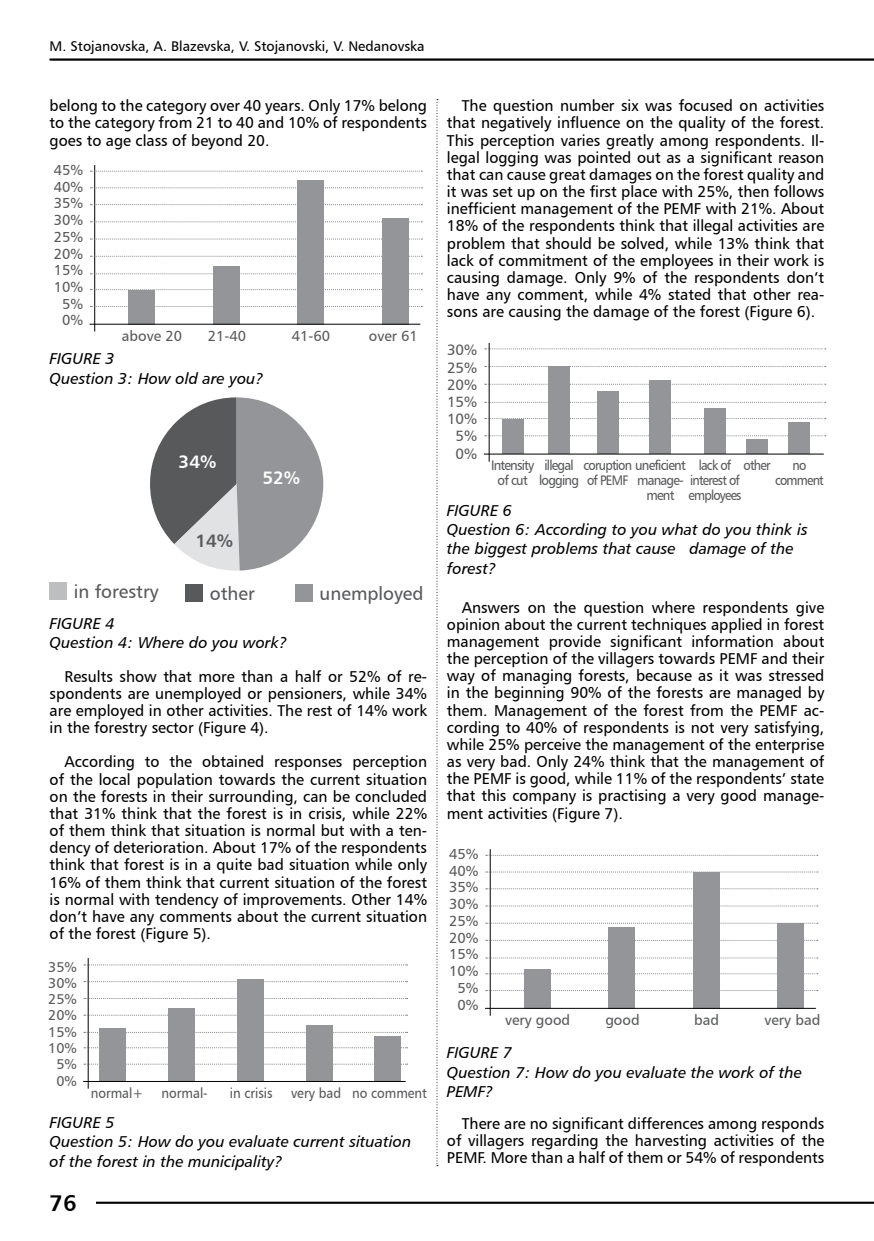
<style>
.page{position:relative;width:874px;height:1241px;background:#fff}
.page>*{position:absolute;margin:0;border:0;box-sizing:border-box;transform-origin:0 0}
.t1{font:22.75px "Humanist 777 BT Bold B";color:#000}
.t2{font:18.55px "Humanist 777 BT Roman B";color:#58595b}
.t3{font:18.03px "Humanist 777 BT Bold B";color:#fff}
.t4{font:18.03px "Humanist 777 BT Bold B";color:#58595b}
.t5{font:15.75px/17.2px "Humanist 777 BT Roman B";color:#000;text-align:justify}
.t6{font:15.75px/19.2px "Humanist 777 BT Italic B";color:#000}
.t7{font:14.88px/17.2px "Humanist 777 BT Roman B";color:#58595b;text-align:center}
.t8{font:14.53px/16.8px "Humanist 777 BT Roman B";color:#58595b;text-align:center}
.t9{font:14.17px "Humanist 777 BT Roman B";color:#58595b;scale:.92 1}
.t10{font:14.17px/16.3px "Humanist 777 BT Roman B";color:#58595b;text-align:center}
.t11{font:14px "Humanist 777 BT Roman B";color:#000}
.t12{font:13.83px/14.7px "Humanist 777 BT Roman B";letter-spacing:-.06em;color:#58595b;text-align:center;scale:.9 1}
.t13{font:13.83px/14.7px "Humanist 777 BT Roman B";letter-spacing:-.06em;color:#58595b;text-align:center;scale:.93 1}
</style>
<div class="page">
<hr style="left:50px;top:59px;width:823px;height:1px;background:#000">
<hr style="left:96px;top:1201px;width:777px;height:2px;background:#000">
<svg style="left:436px;top:99px;width:2px;height:1066px"></svg>
<hr style="left:94px;top:165px;width:1px;height:166px;background:#000">
<svg style="left:90px;top:171px;width:332px;height:1px"></svg>
<svg style="left:90px;top:187px;width:332px;height:1px"></svg>
<svg style="left:90px;top:204px;width:332px;height:1px"></svg>
<svg style="left:90px;top:221px;width:332px;height:1px"></svg>
<svg style="left:90px;top:238px;width:332px;height:1px"></svg>
<svg style="left:90px;top:256px;width:332px;height:1px"></svg>
<svg style="left:90px;top:273px;width:332px;height:1px"></svg>
<svg style="left:90px;top:289px;width:332px;height:1px"></svg>
<svg style="left:90px;top:306px;width:332px;height:1px"></svg>
<div style="left:128px;top:290px;width:27px;height:34px;background:#939598"></div>
<div style="left:212px;top:266px;width:27px;height:58px;background:#939598"></div>
<div style="left:297px;top:180px;width:27px;height:144px;background:#939598"></div>
<div style="left:381px;top:218px;width:27px;height:106px;background:#939598"></div>
<hr style="left:89px;top:324px;width:331px;height:1px;background:#000">
<hr style="left:489px;top:849px;width:1px;height:166px;background:#000">
<svg style="left:486px;top:854px;width:329px;height:1px"></svg>
<svg style="left:485px;top:871px;width:332px;height:1px"></svg>
<svg style="left:485px;top:888px;width:332px;height:1px"></svg>
<svg style="left:485px;top:905px;width:332px;height:1px"></svg>
<svg style="left:485px;top:922px;width:332px;height:1px"></svg>
<svg style="left:485px;top:957px;width:332px;height:1px"></svg>
<svg style="left:485px;top:973px;width:332px;height:1px"></svg>
<div style="left:523px;top:969px;width:27px;height:39px;background:#939598"></div>
<div style="left:608px;top:927px;width:26px;height:81px;background:#939598"></div>
<div style="left:692px;top:872px;width:27px;height:136px;background:#939598"></div>
<div style="left:776px;top:923px;width:27px;height:85px;background:#939598"></div>
<hr style="left:485px;top:1007px;width:330px;height:1px;background:#000">
<hr style="left:88px;top:957px;width:1px;height:131px;background:#000">
<svg style="left:84px;top:964px;width:323px;height:1px"></svg>
<svg style="left:84px;top:981px;width:323px;height:1px"></svg>
<svg style="left:84px;top:1014px;width:323px;height:1px"></svg>
<svg style="left:84px;top:1047px;width:323px;height:1px"></svg>
<svg style="left:84px;top:1063px;width:323px;height:1px"></svg>
<div style="left:100px;top:1028px;width:26px;height:53px;background:#939598"></div>
<div style="left:168px;top:1008px;width:26px;height:73px;background:#939598"></div>
<div style="left:237px;top:979px;width:26px;height:102px;background:#939598"></div>
<div style="left:306px;top:1025px;width:26px;height:56px;background:#939598"></div>
<div style="left:374px;top:1035px;width:27px;height:46px;background:#939598"></div>
<hr style="left:83px;top:1080px;width:322px;height:1px;background:#000">
<div style="left:186px;top:584px;width:17px;height:17px;background:#58595b"></div>
<div style="left:295px;top:584px;width:17px;height:17px;background:#939598"></div>
<div style="left:50px;top:582px;width:17px;height:17px;background:#bcbec0"></div>
<svg style="left:150px;top:397px;width:173px;height:174px"></svg>
<hr style="left:488px;top:343px;width:1px;height:118px;background:#000">
<svg style="left:484px;top:348px;width:341px;height:1px"></svg>
<svg style="left:484px;top:366px;width:341px;height:1px"></svg>
<svg style="left:484px;top:383px;width:341px;height:1px"></svg>
<svg style="left:484px;top:402px;width:341px;height:1px"></svg>
<svg style="left:484px;top:418px;width:341px;height:1px"></svg>
<svg style="left:484px;top:435px;width:341px;height:1px"></svg>
<div style="left:788px;top:422px;width:21px;height:32px;background:#939598"></div>
<div style="left:502px;top:419px;width:21px;height:35px;background:#939598"></div>
<div style="left:548px;top:367px;width:21px;height:87px;background:#939598"></div>
<div style="left:597px;top:391px;width:21px;height:63px;background:#939598"></div>
<div style="left:649px;top:380px;width:21px;height:74px;background:#939598"></div>
<div style="left:704px;top:408px;width:21px;height:46px;background:#939598"></div>
<div style="left:746px;top:439px;width:21px;height:15px;background:#939598"></div>
<hr style="left:483px;top:453px;width:340px;height:1px;background:#000">
<p class="t11" style="left:50px;top:37px;width:376px">M. Stojanovska, A. Blazevska, V. Stojanovski, V. Nedanovska</p>
<p class="t5" style="left:50px;top:97px;width:379px">belong to the category over 40 years. Only 17% belong to the category from 21 to 40 and 10% of respondents goes to age class of beyond 20.</p>
<p class="t5" style="left:446px;top:97px;width:379px;text-indent:15px">The question number six was focused on activities that negatively influence on the quality of the forest.<br>This perception varies greatly among respondents. Il&shy;legal logging was pointed out as a significant reason that can cause great damages on the forest quality and it was set up on the first place with 25%, then follows inefficient management of the PEMF with 21%. About 18% of the respondents think that illegal activities are problem that should be solved, while 13% think that lack of commitment of the employees in their work is causing damage. Only 9% of the respondents don’t have any comment, while 4% stated that other rea&shy;sons are causing the damage of the forest (Figure 6).</p>
<p class="t8" style="left:54px;top:161px;width:31px">45%<br>40%<br>35%<br>30%<br>25%<br>20%<br>15%<br>10%<br>5%<br>0%</p>
<p class="t8" style="left:122px;top:327px;width:62px">above 20</p>
<p class="t8" style="left:208px;top:327px;width:40px">21-40</p>
<p class="t8" style="left:292px;top:327px;width:40px">41-60</p>
<p class="t8" style="left:368px;top:327px;width:51px">over 61</p>
<p class="t6" style="left:50px;top:349px;width:215px">FIGURE 3<br>Question 3: How old are you?</p>
<p class="t3" style="left:178px;top:450px;width:39px">34%</p>
<p class="t4" style="left:195px;top:528px;width:39px">14%</p>
<p class="t3" style="left:262px;top:466px;width:39px">52%</p>
<p class="t2" style="left:74px;top:580px;width:86px">in forestry</p>
<p class="t2" style="left:210px;top:582px;width:46px">other</p>
<p class="t2" style="left:319px;top:582px;width:105px">unemployed</p>
<p class="t6" style="left:50px;top:613px;width:239px">FIGURE 4<br>Question 4: Where do you work?</p>
<p class="t5" style="left:50px;top:667px;width:379px;text-indent:15px">Results show that more than a half or 52% of re&shy;spondents are unemployed or pensioners, while 34% are employed in other activities. The rest of 14% work in the forestry sector (Figure 4).</p>
<p class="t5" style="left:50px;top:753px;width:379px;text-indent:15px">According to the obtained responses perception of the local population towards the current situation on the forests in their surrounding, can be concluded that 31% think that the forest is in crisis, while 22% of them think that situation is normal but with a ten&shy;dency of deterioration. About 17% of the respondents think that forest is in a quite bad situation while only 16% of them think that current situation of the forest is normal with tendency of improvements. Other 14% don’t have any comments about the current situation of the forest (Figure 5).</p>
<p class="t10" style="left:48px;top:958px;width:30px">35%<br>30%<br>25%<br>20%<br>15%<br>10%<br>5%<br>0%</p>
<p class="t9" style="left:91px;top:1083px;width:59px">normal+</p>
<p class="t9" style="left:161px;top:1083px;width:52px">normal-</p>
<p class="t9" style="left:229px;top:1083px;width:48px">in crisis</p>
<p class="t9" style="left:291px;top:1083px;width:149px">very bad no comment</p>
<p class="t6" style="left:50px;top:1112px;width:363px">FIGURE 5<br>Question 5: How do you evaluate current situation of the forest in the municipality?</p>
<h1 class="t1" style="left:50px;top:1188px;width:28px">76</h1>
<p class="t7" style="left:447px;top:341px;width:32px">30%<br>25%<br>20%<br>15%<br>10%<br>5%<br>0%</p>
<p class="t12" style="left:688px;top:457px;width:60px">lack of interest of employees</p>
<p class="t12" style="left:743px;top:457px;width:32px">other</p>
<p class="t12" style="left:774px;top:457px;width:56px">no comment</p>
<p class="t6" style="left:446px;top:500px;width:362px">FIGURE 6<br>Question 6: According to you what do you think is the biggest problems that cause damage of the forest?</p>
<p class="t5" style="left:446px;top:598px;width:379px;text-indent:15px">Answers on the question where respondents give opinion about the current techniques applied in forest management provide significant information about the perception of the villagers towards PEMF and their way of managing forests, because as it was stressed in the beginning 90% of the forests are managed by them. Management of the forest from the PEMF ac&shy;cording to 40% of respondents is not very satisfying, while 25% perceive the management of the enterprise as very bad. Only 24% think that the management of the PEMF is good, while 11% of the respondents’ state that this company is practising a very good manage&shy;ment activities (Figure 7).</p>
<p class="t13" style="left:491px;top:457px;width:48px">Intensity of cut</p>
<p class="t13" style="left:539px;top:457px;width:44px">illegal logging</p>
<p class="t12" style="left:583px;top:457px;width:115px;text-align:left">coruption uneficient of PEMF</p>
<p class="t13" style="left:637px;top:472px;width:51px">manage&shy;ment</p>
<p class="t8" style="left:449px;top:845px;width:31px">45%<br>40%<br>35%<br>30%<br>25%<br>20%<br>15%<br>10%<br>5%<br>0%</p>
<p class="t8" style="left:505px;top:1010px;width:67px">very good</p>
<p class="t8" style="left:605px;top:1010px;width:36px">good</p>
<p class="t8" style="left:693px;top:1010px;width:27px">bad</p>
<p class="t8" style="left:764px;top:1010px;width:57px">very bad</p>
<p class="t6" style="left:446px;top:1042px;width:356px">FIGURE 7<br>Question 7: How do you evaluate the work of the<br>PEMF?</p>
<p class="t5" style="left:446px;top:1114px;width:379px;text-indent:15px">There are no significant differences among responds of villagers regarding the harvesting activities of the PEMF. More than a half of them or 54% of respondents</p>
</div>
